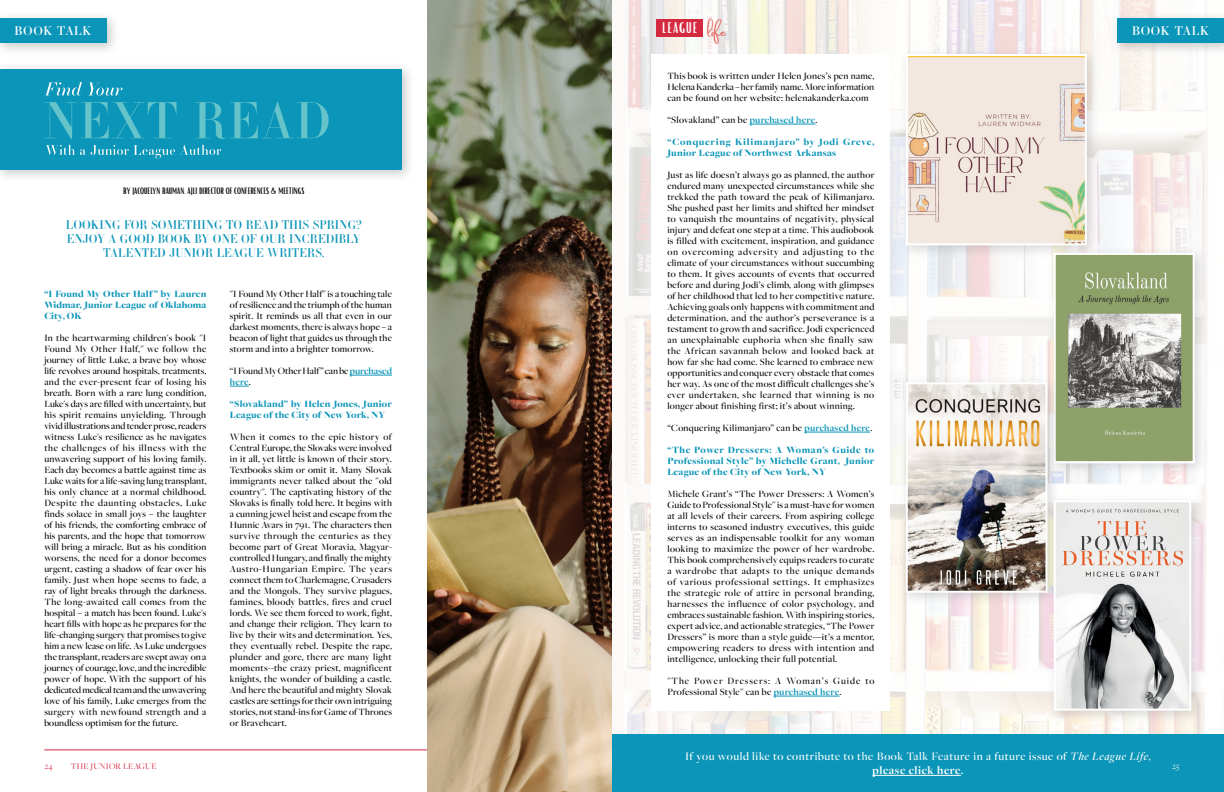
<style>
.page{position:relative;width:1224px;height:792px;background:#fff}
.page>*{position:absolute;margin:0;border:0;box-sizing:border-box;transform-origin:0 0}
.t1{font:15px "Bright";letter-spacing:.06em;color:#fff}
.t2{font:12px/14px "Essonnes Headline";color:#0b95b8;text-align:center}
.t3{font:500 12px/14px "Freight Big Pro";letter-spacing:.05em;color:#fff;text-align:center}
.t4{font:12px "Essonnes Display";letter-spacing:.05em;color:#fff}
.t5{font:500 10px/11px "Freight Big Pro";letter-spacing:.03em;color:#000;text-align:justify}
.t6{font:900 10px/11px "Freight Big Pro";letter-spacing:.02em;color:#0b95b8;text-align:justify}
.t7{font:500 10px/11px "Freight Big Pro";letter-spacing:.06em;color:#000}
.t8{font:500 10px/11px "Freight Big Pro";letter-spacing:.005em;color:#000}
.t9{font:9px "Bright";color:#000}
.t10{font:9px "Freight Big Pro";letter-spacing:.02em;color:#d32a40}
.t11{font:9px "Freight Big Pro";color:#fff}
.s1{font-weight:700;color:#0b95b8}
.s2{font-style:italic}
.s3{font-weight:700}
</style>
<div class="page">
<hr style="left:44px;top:750px;width:524px;height:1px;background:#d32a40">
<img style="left:624px;top:0;width:583px;height:734px">
<img style="left:428px;top:0;width:184px;height:792px">
<hr style="left:350px;top:375px;width:42px;height:1px;background:#0b95b8">
<svg style="left:230px;top:386px;width:19px;height:1px"></svg>
<div style="left:0;top:62px;width:415px;height:121px;background:#939598;opacity:.5"></div>
<div style="left:0;top:69px;width:402px;height:101px;background:#0b95b8"></div>
<div style="left:612px;top:734px;width:612px;height:58px;background:#0b95b8"></div>
<hr style="left:872px;top:775px;width:89px;height:1px;background:#fff">
<div style="left:656px;top:19px;width:47px;height:17px;background:#d32a40"></div>
<div style="left:1110px;top:11px;width:114px;height:45px;background:#939598;opacity:.5"></div>
<div style="left:1117px;top:18px;width:107px;height:25px;background:#0b95b8"></div>
<div style="left:0;top:11px;width:120px;height:45px;background:#939598;opacity:.5"></div>
<div style="left:0;top:18px;width:107px;height:25px;background:#0b95b8"></div>
<div style="left:652px;top:54px;width:238px;height:657px;background:#fff"></div>
<hr style="left:750px;top:124px;width:65px;height:1px;background:#0b95b8">
<hr style="left:805px;top:432px;width:65px;height:1px;background:#0b95b8">
<hr style="left:774px;top:696px;width:66px;height:1px;background:#0b95b8">
<div style="left:899px;top:47px;width:201px;height:212px;background:#939598;opacity:.35"></div>
<svg style="left:905px;top:53px;width:183px;height:193px;background:#ebe0d5"></svg>
<div style="left:1047px;top:246px;width:161px;height:231px;background:#939598;opacity:.35"></div>
<div style="left:899px;top:376px;width:162px;height:230px;background:#939598;opacity:.35"></div>
<div style="left:1047px;top:493px;width:158px;height:231px;background:#939598;opacity:.35"></div>
<svg style="left:905px;top:252px;width:291px;height:460px"></svg>
<svg style="left:46px;top:145px;width:175px;height:14px"></svg>
<svg style="left:44px;top:82px;width:79px;height:14px"></svg>
<svg style="left:44px;top:102px;width:285px;height:37px"></svg>
<h1 class="t1" style="left:662px;top:18px;width:66px">LEAGUE <sub>life</sub></h1>
<p class="t4" style="left:15px;top:22px;width:79px">BOOK TALK</p>
<p class="t4" style="left:1132px;top:22px;width:79px">BOOK TALK</p>
<p class="t5" style="left:667px;top:70px;width:209px">This book is written under Helen Jones’s pen name, Helena Kanderka – her family name. More information can be found on her website: helenakanderka.com</p>
<p class="t5" style="left:667px;top:114px;width:152px">“Slovakland” can be <span class="s1">purchased here</span>.</p>
<p class="t6" style="left:667px;top:136px;width:208px">“Conquering Kilimanjaro” by Jodi Greve,<br>Junior League of Northwest Arkansas</p>
<p class="t5" style="left:667px;top:169px;width:209px">Just as life doesn’t always go as planned, the author endured many unexpected circumstances while she trekked the path toward the peak of Kilimanjaro.<br>She pushed past her limits and shifted her mindset to vanquish the mountains of negativity, physical injury and defeat one step at a time. This audiobook is filled with excitement, inspiration, and guidance on overcoming adversity and adjusting to the climate of your circumstances without succumbing to them. It gives accounts of events that occurred before and during Jodi’s climb, along with glimpses of her childhood that led to her competitive nature.<br>Achieving goals only happens with commitment and determination, and the author’s perseverance is a testament to growth and sacrifice. Jodi experienced an unexplainable euphoria when she finally saw the African savannah below and looked back at how far she had come. She learned to embrace new opportunities and conquer every obstacle that comes her way. As one of the most difficult challenges she’s ever undertaken, she learned that winning is no longer about finishing first; it’s about winning.</p>
<p class="t5" style="left:667px;top:422px;width:206px">“Conquering Kilimanjaro” can be <span class="s1">purchased here</span>.</p>
<p class="t6" style="left:667px;top:444px;width:209px">“The Power Dressers: A Woman’s Guide to Professional Style” by Michelle Grant, Junior League of the City of New York, NY</p>
<p class="t5" style="left:667px;top:488px;width:209px">Michele Grant’s “The Power Dressers: A Women’s Guide to Professional Style'' is a must-have for women at all levels of their careers. From aspiring college interns to seasoned industry executives, this guide serves as an indispensable toolkit for any woman looking to maximize the power of her wardrobe.<br>This book comprehensively equips readers to curate a wardrobe that adapts to the unique demands of various professional settings. It emphasizes the strategic role of attire in personal branding, harnesses the influence of color psychology, and embraces sustainable fashion. With inspiring stories, expert advice, and actionable strategies, “The Power Dressers” is more than a style guide—it’s a mentor, empowering readers to dress with intention and intelligence, unlocking their full potential.</p>
<p class="t7" style="left:667px;top:675px;width:209px">"The Power Dressers: A Woman’s Guide to<br>Professional Style" can be <span class="s1">purchased here</span>.</p>
<p class="t9" style="left:123px;top:185px;width:183px">BY JACQUELYN BAUMAN, AJLI DIRECTOR OF CONFERENCES &amp; MEETINGS</p>
<p class="t2" style="left:66px;top:218px;width:297px">LOOKING FOR SOMETHING TO READ THIS SPRING?<br>ENJOY A GOOD BOOK BY ONE OF OUR INCREDIBLY<br>TALENTED JUNIOR LEAGUE WRITERS.</p>
<p class="t6" style="left:44px;top:288px;width:164px">“I Found My Other Half” by Lauren Widmar, Junior League of Oklahoma City, OK</p>
<p class="t5" style="left:44px;top:332px;width:164px">In the heartwarming children's book "I Found My Other Half," we follow the journey of little Luke, a brave boy whose life revolves around hospitals, treatments, and the ever-present fear of losing his breath. Born with a rare lung condition, Luke's days are filled with uncertainty, but his spirit remains unyielding. Through vivid illustrations and tender prose, readers witness Luke's resilience as he navigates the challenges of his illness with the unwavering support of his loving family.<br>Each day becomes a battle against time as Luke waits for a life-saving lung transplant, his only chance at a normal childhood.<br>Despite the daunting obstacles, Luke finds solace in small joys – the laughter of his friends, the comforting embrace of his parents, and the hope that tomorrow will bring a miracle. But as his condition worsens, the need for a donor becomes urgent, casting a shadow of fear over his family. Just when hope seems to fade, a ray of light breaks through the darkness.<br>The long-awaited call comes from the hospital – a match has been found. Luke's heart fills with hope as he prepares for the life-changing surgery that promises to give him a new lease on life. As Luke undergoes the transplant, readers are swept away on a journey of courage, love, and the incredible power of hope. With the support of his dedicated medical team and the unwavering love of his family, Luke emerges from the surgery with newfound strength and a boundless optimism for the future.</p>
<p class="t5" style="left:230px;top:288px;width:164px">"I Found My Other Half" is a touching tale of resilience and the triumph of the human spirit. It reminds us all that even in our darkest moments, there is always hope – a beacon of light that guides us through the storm and into a brighter tomorrow.</p>
<p class="t8" style="left:230px;top:365px;width:164px">“I Found My Other Half” can be <span class="s1">purchased here</span>.</p>
<p class="t6" style="left:230px;top:398px;width:163px">“Slovakland” by Helen Jones, Junior<br>League of the City of New York, NY</p>
<p class="t5" style="left:230px;top:431px;width:164px">When it comes to the epic history of Central Europe, the Slovaks were involved in it all, yet little is known of their story.<br>Textbooks skim or omit it. Many Slovak immigrants never talked about the "old country". The captivating history of the Slovaks is finally told here. It begins with a cunning jewel heist and escape from the Hunnic Avars in 791. The characters then survive through the centuries as they become part of Great Moravia, Magyar&shy;controlled Hungary, and finally the mighty Austro-Hungarian Empire. The years connect them to Charlemagne, Crusaders and the Mongols. They survive plagues, famines, bloody battles, fires and cruel lords. We see them forced to work, fight, and change their religion. They learn to live by their wits and determination. Yes, they eventually rebel. Despite the rape, plunder and gore, there are many light moments--the crazy priest, magnificent knights, the wonder of building a castle.<br>And here the beautiful and mighty Slovak castles are settings for their own intriguing stories, not stand-ins for Game of Thrones or Braveheart.</p>
<p class="t10" style="left:45px;top:761px;width:10px">24</p>
<p class="t10" style="left:71px;top:761px;width:87px">THE JUNIOR LEAGUE</p>
<p class="t3" style="left:685px;top:749px;width:467px">If you would like to contribute to the Book Talk Feature in a future issue of <span class="s2">The League Life</span>, <span class="s3">please click here.</span></p>
<p class="t11" style="left:1172px;top:761px;width:9px">25</p>
</div>
